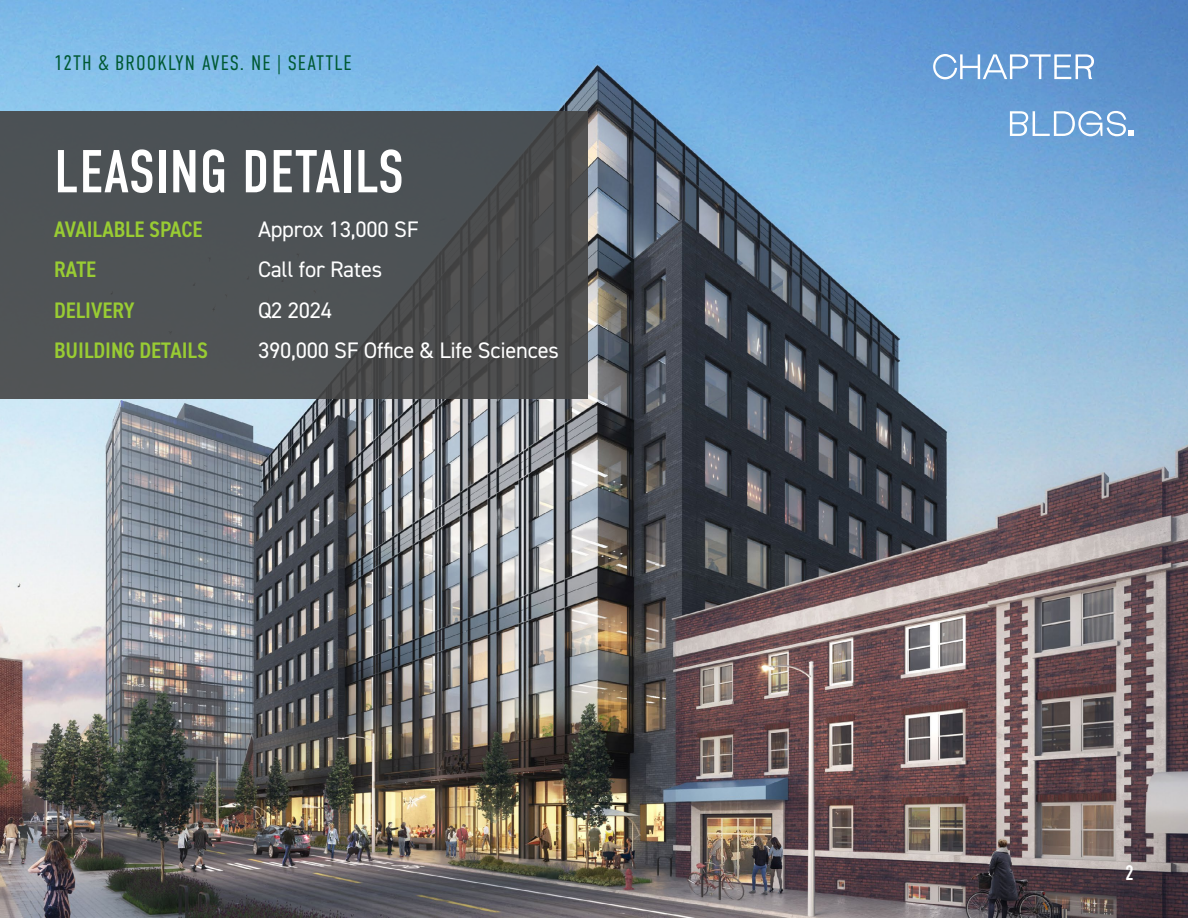
<style>
.page{position:relative;width:1188px;height:918px;background:#fff}
.page>*{position:absolute;margin:0;border:0;box-sizing:border-box;transform-origin:0 0}
.t1{font:60.45px "DIN Condensed";letter-spacing:.01em;color:#fff}
.t2{font:22.5px "DIN2014";letter-spacing:-.01em;color:#fff}
.t3{font:600 condensed 22.5px "DIN2014";color:#9c3}
.t4{font:300 21px "DIN Condensed";letter-spacing:.05em;color:#005933}
.t5{font:21px "DIN Condensed";color:#fff}
</style>
<div class="page">
<img style="left:0;top:0;width:1188px;height:918px">
<div style="left:0;top:111px;width:588px;height:288px;background:linear-gradient(to right,#4f5558,#4a4c4d)"></div>
<svg style="left:933px;top:54px;width:161px;height:25px"></svg>
<svg style="left:1010px;top:111px;width:124px;height:25px"></svg>
<p class="t4" style="left:54px;top:51px;width:299px">12TH &amp; BROOKLYN AVES. NE | SEATTLE</p>
<h1 class="t1" style="left:54px;top:138px;width:351px">LEASING DETAILS</h1>
<p class="t3" style="left:54px;top:214px;width:150px">AVAILABLE SPACE</p>
<p class="t2" style="left:258px;top:215px;width:162px">Approx 13,000 SF</p>
<p class="t3" style="left:54px;top:255px;width:44px">RATE</p>
<p class="t2" style="left:258px;top:255px;width:126px">Call for Rates</p>
<p class="t3" style="left:54px;top:295px;width:82px">DELIVERY</p>
<p class="t2" style="left:258px;top:296px;width:76px">Q2 2024</p>
<p class="t3" style="left:54px;top:336px;width:155px">BUILDING DETAILS</p>
<p class="t2" style="left:258px;top:336px;width:302px">390,000 SF Office &amp; Life Sciences</p>
<p class="t5" style="left:1125px;top:861px;width:10px">2</p>
</div>
